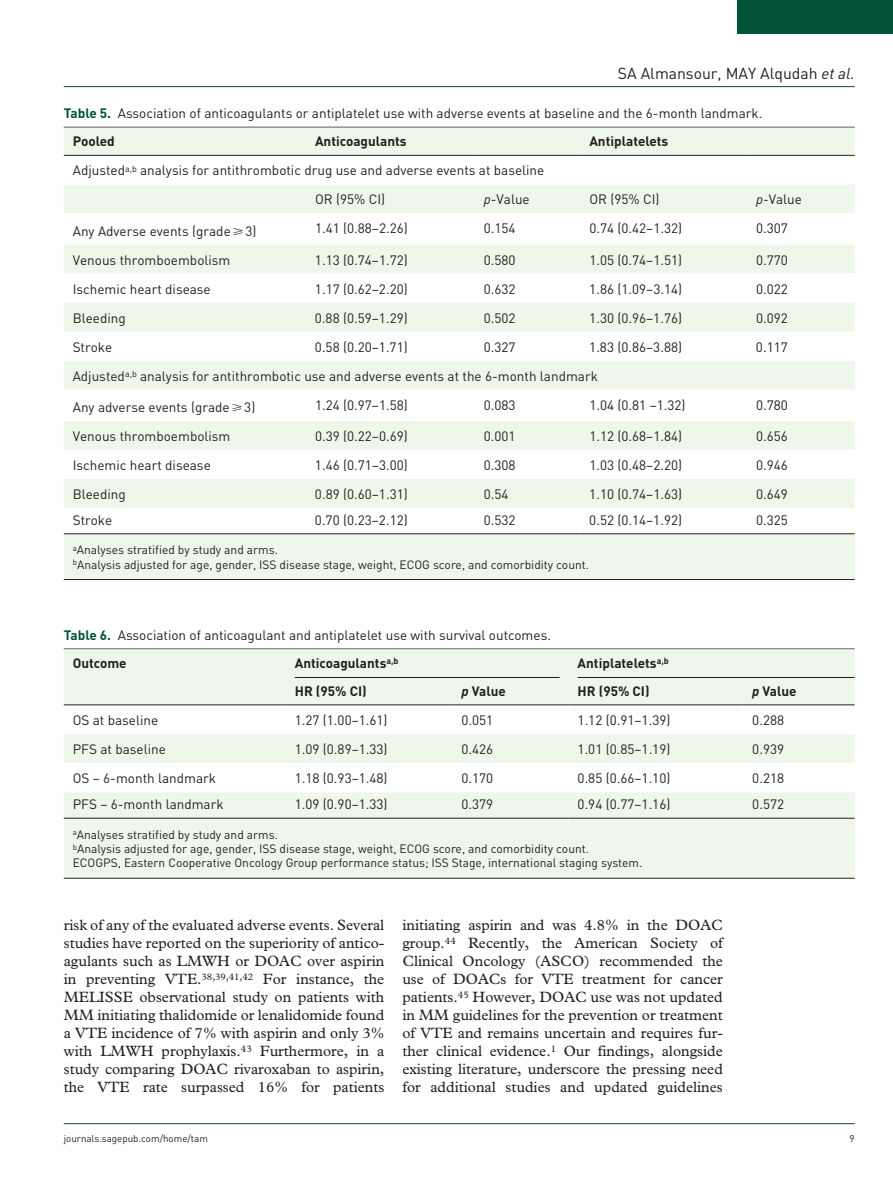
<style>
.page{position:relative;width:893px;height:1191px;background:#fff}
.page>*{position:absolute;margin:0;border:0;box-sizing:border-box;transform-origin:0 0}
.t1{font:15.75px "DIN";color:#231f20}
.t2{font:15px/18px "Plantin Std";color:#231f20;text-align:justify}
.t3{font:13.5px/28.5px "DIN";color:#231f20}
.t4{font:700 13.5px "DIN";color:#231f20}
.t5{font:12px/14.2px "DIN";color:#231f20}
.t6{font:9.75px "DIN";color:#231f20}
.s1{font-style:italic}
.s2{font-weight:700;color:#015436}
.s3{font-weight:700}
</style>
<div class="page">
<hr style="left:64px;top:86px;width:791px;height:1px;background:#015436">
<hr style="left:64px;top:1123px;width:791px;height:1px;background:#015436">
<div style="left:738px;top:0;width:155px;height:34px;background:#015436"></div>
<div style="left:64px;top:819px;width:791px;height:59px;background:#eff7ea"></div>
<div style="left:64px;top:534px;width:791px;height:45px;background:#eff7ea"></div>
<hr style="left:64px;top:127px;width:791px;height:1px;background:#231f20">
<hr style="left:64px;top:579px;width:791px;height:1px;background:#231f20">
<div style="left:64px;top:128px;width:791px;height:27px;background:#eff7ea"></div>
<svg style="left:64px;top:185px;width:791px;height:323px;fill:#eff7ea"></svg>
<hr style="left:64px;top:155px;width:242px;height:1px;background:#231f20">
<hr style="left:306px;top:155px;width:169px;height:1px;background:#231f20">
<hr style="left:475px;top:155px;width:105px;height:1px;background:#231f20">
<hr style="left:580px;top:155px;width:167px;height:1px;background:#231f20">
<hr style="left:747px;top:155px;width:108px;height:1px;background:#231f20">
<hr style="left:64px;top:533px;width:242px;height:1px;background:#231f20">
<hr style="left:306px;top:533px;width:169px;height:1px;background:#231f20">
<hr style="left:475px;top:533px;width:105px;height:1px;background:#231f20">
<hr style="left:580px;top:533px;width:167px;height:1px;background:#231f20">
<hr style="left:747px;top:533px;width:108px;height:1px;background:#231f20">
<hr style="left:64px;top:648px;width:791px;height:1px;background:#231f20">
<hr style="left:64px;top:878px;width:791px;height:1px;background:#231f20">
<div style="left:64px;top:649px;width:791px;height:169px;background:#eff7ea"></div>
<svg style="left:64px;top:705px;width:791px;height:87px"></svg>
<hr style="left:64px;top:704px;width:222px;height:1px;background:#231f20">
<hr style="left:286px;top:704px;width:166px;height:1px;background:#231f20">
<hr style="left:452px;top:704px;width:117px;height:1px;background:#231f20">
<hr style="left:569px;top:704px;width:174px;height:1px;background:#231f20">
<hr style="left:743px;top:704px;width:112px;height:1px;background:#231f20">
<hr style="left:64px;top:818px;width:222px;height:1px;background:#231f20">
<hr style="left:286px;top:818px;width:166px;height:1px;background:#231f20">
<hr style="left:452px;top:818px;width:117px;height:1px;background:#231f20">
<hr style="left:569px;top:818px;width:174px;height:1px;background:#231f20">
<hr style="left:743px;top:818px;width:112px;height:1px;background:#231f20">
<hr style="left:295px;top:677px;width:265px;height:1px;background:#231f20">
<hr style="left:578px;top:677px;width:277px;height:1px;background:#231f20">
<p class="t1" style="left:618px;top:63px;width:238px">SA Almansour, MAY Alqudah <span class="s1">et al.</span></p>
<p class="t3" style="left:73px;top:98px;width:691px;text-indent:-9px"><span class="s2">Table 5.</span> Association of anticoagulants or antiplatelet use with adverse events at baseline and the 6-month landmark.<br><span class="s3">Pooled</span></p>
<p class="t4" style="left:315px;top:133px;width:93px">Anticoagulants</p>
<p class="t4" style="left:589px;top:133px;width:81px">Antiplatelets</p>
<p class="t3" style="left:315px;top:156px;width:231px;line-height:29px;text-indent:-242px">Adjusted<sup>a,b</sup> analysis for antithrombotic drug use and adverse events at baseline<br>OR (95% CI)</p>
<p class="t3" style="left:484px;top:185px;width:47px"><span class="s1">p</span>-Value</p>
<p class="t3" style="left:589px;top:185px;width:72px">OR (95% CI)</p>
<p class="t3" style="left:756px;top:185px;width:47px"><span class="s1">p</span>-Value</p>
<p class="t3" style="left:73px;top:216px;width:185px">Any Adverse events (grade⩾3)</p>
<p class="t3" style="left:315px;top:214px;width:94px">1.41 (0.88–2.26)</p>
<p class="t3" style="left:484px;top:214px;width:33px">0.154</p>
<p class="t3" style="left:589px;top:214px;width:94px">0.74 (0.42–1.32)</p>
<p class="t3" style="left:756px;top:214px;width:33px">0.307</p>
<p class="t3" style="left:73px;top:245px;width:159px">Venous thromboembolism</p>
<p class="t3" style="left:315px;top:245px;width:94px">1.13 (0.74–1.72)</p>
<p class="t3" style="left:484px;top:245px;width:33px">0.580</p>
<p class="t3" style="left:589px;top:245px;width:94px">1.05 (0.74–1.51)</p>
<p class="t3" style="left:756px;top:245px;width:33px">0.770</p>
<p class="t3" style="left:73px;top:274px;width:140px">Ischemic heart disease</p>
<p class="t3" style="left:315px;top:274px;width:94px">1.17 (0.62–2.20)</p>
<p class="t3" style="left:484px;top:274px;width:33px">0.632</p>
<p class="t3" style="left:589px;top:274px;width:94px">1.86 (1.09–3.14)</p>
<p class="t3" style="left:756px;top:274px;width:33px">0.022</p>
<p class="t3" style="left:73px;top:303px;width:55px">Bleeding</p>
<p class="t3" style="left:315px;top:303px;width:94px">0.88 (0.59–1.29)</p>
<p class="t3" style="left:484px;top:303px;width:33px">0.502</p>
<p class="t3" style="left:589px;top:303px;width:94px">1.30 (0.96–1.76)</p>
<p class="t3" style="left:756px;top:303px;width:33px">0.092</p>
<p class="t3" style="left:73px;top:332px;width:41px">Stroke</p>
<p class="t3" style="left:315px;top:332px;width:94px">0.58 (0.20–1.71)</p>
<p class="t3" style="left:484px;top:332px;width:33px">0.327</p>
<p class="t3" style="left:589px;top:332px;width:94px">1.83 (0.86–3.88)</p>
<p class="t3" style="left:756px;top:332px;width:33px">0.117</p>
<p class="t3" style="left:73px;top:361px;width:527px">Adjusted<sup>a,b</sup> analysis for antithrombotic use and adverse events at the 6-month landmark</p>
<p class="t3" style="left:73px;top:392px;width:184px">Any adverse events (grade⩾3)</p>
<p class="t3" style="left:315px;top:390px;width:94px">1.24 (0.97–1.58)</p>
<p class="t3" style="left:484px;top:390px;width:33px">0.083</p>
<p class="t3" style="left:589px;top:390px;width:98px">1.04 (0.81 –1.32)</p>
<p class="t3" style="left:756px;top:390px;width:33px">0.780</p>
<p class="t3" style="left:73px;top:421px;width:159px">Venous thromboembolism</p>
<p class="t3" style="left:315px;top:421px;width:94px">0.39 (0.22–0.69)</p>
<p class="t3" style="left:484px;top:421px;width:33px">0.001</p>
<p class="t3" style="left:589px;top:421px;width:94px">1.12 (0.68–1.84)</p>
<p class="t3" style="left:756px;top:421px;width:33px">0.656</p>
<p class="t3" style="left:73px;top:450px;width:140px">Ischemic heart disease</p>
<p class="t3" style="left:315px;top:450px;width:94px">1.46 (0.71–3.00)</p>
<p class="t3" style="left:484px;top:450px;width:33px">0.308</p>
<p class="t3" style="left:589px;top:450px;width:94px">1.03 (0.48–2.20)</p>
<p class="t3" style="left:756px;top:450px;width:33px">0.946</p>
<p class="t3" style="left:73px;top:479px;width:55px">Bleeding</p>
<p class="t3" style="left:315px;top:479px;width:94px">0.89 (0.60–1.31)</p>
<p class="t3" style="left:484px;top:479px;width:26px">0.54</p>
<p class="t3" style="left:589px;top:479px;width:94px">1.10 (0.74–1.63)</p>
<p class="t3" style="left:756px;top:479px;width:33px">0.649</p>
<p class="t3" style="left:73px;top:505px;width:41px">Stroke</p>
<p class="t3" style="left:315px;top:505px;width:94px">0.70 (0.23–2.12)</p>
<p class="t3" style="left:484px;top:505px;width:33px">0.532</p>
<p class="t3" style="left:589px;top:505px;width:94px">0.52 (0.14–1.92)</p>
<p class="t3" style="left:756px;top:505px;width:33px">0.325</p>
<p class="t5" style="left:73px;top:543px;width:518px"><sup>a</sup>Analyses stratified by study and arms.<br><sup>b</sup>Analysis adjusted for age, gender, ISS disease stage, weight, ECOG score, and comorbidity count.</p>
<p class="t3" style="left:73px;top:620px;width:480px;text-indent:-9px"><span class="s2">Table 6.</span> Association of anticoagulant and antiplatelet use with survival outcomes.<br><span class="s3">Outcome</span></p>
<p class="t4" style="left:295px;top:654px;width:105px">Anticoagulants<sup>a,b</sup></p>
<p class="t4" style="left:578px;top:654px;width:93px">Antiplatelets<sup>a,b</sup></p>
<p class="t4" style="left:295px;top:682px;width:74px">HR (95% CI)</p>
<p class="t4" style="left:461px;top:682px;width:46px"><span class="s1">p</span> Value</p>
<p class="t4" style="left:578px;top:682px;width:74px">HR (95% CI)</p>
<p class="t4" style="left:752px;top:682px;width:46px"><span class="s1">p</span> Value</p>
<p class="t3" style="left:73px;top:706px;width:87px">OS at baseline</p>
<p class="t3" style="left:295px;top:706px;width:94px">1.27 (1.00–1.61)</p>
<p class="t3" style="left:461px;top:706px;width:33px">0.051</p>
<p class="t3" style="left:578px;top:706px;width:94px">1.12 (0.91–1.39)</p>
<p class="t3" style="left:752px;top:706px;width:33px">0.288</p>
<p class="t3" style="left:73px;top:735px;width:95px">PFS at baseline</p>
<p class="t3" style="left:295px;top:735px;width:94px">1.09 (0.89–1.33)</p>
<p class="t3" style="left:461px;top:735px;width:33px">0.426</p>
<p class="t3" style="left:578px;top:735px;width:94px">1.01 (0.85–1.19)</p>
<p class="t3" style="left:752px;top:735px;width:33px">0.939</p>
<p class="t3" style="left:73px;top:764px;width:145px">OS – 6-month landmark</p>
<p class="t3" style="left:295px;top:764px;width:94px">1.18 (0.93–1.48)</p>
<p class="t3" style="left:461px;top:764px;width:33px">0.170</p>
<p class="t3" style="left:578px;top:764px;width:94px">0.85 (0.66–1.10)</p>
<p class="t3" style="left:752px;top:764px;width:33px">0.218</p>
<p class="t3" style="left:73px;top:790px;width:152px">PFS – 6-month landmark</p>
<p class="t3" style="left:295px;top:790px;width:94px">1.09 (0.90–1.33)</p>
<p class="t3" style="left:461px;top:790px;width:33px">0.379</p>
<p class="t3" style="left:578px;top:790px;width:94px">0.94 (0.77–1.16)</p>
<p class="t3" style="left:752px;top:790px;width:33px">0.572</p>
<p class="t5" style="left:73px;top:827px;width:571px"><sup>a</sup>Analyses stratified by study and arms.<br><sup>b</sup>Analysis adjusted for age, gender, ISS disease stage, weight, ECOG score, and comorbidity count.<br>ECOGPS, Eastern Cooperative Oncology Group performance status; ISS Stage, international staging system.</p>
<p class="t2" style="left:64px;top:916px;width:322px">risk of any of the evaluated adverse events. Several studies have reported on the superiority of antico&shy;agulants such as LMWH or DOAC over aspirin in preventing VTE.<sup>38,39,41,42</sup> For instance, the MELISSE observational study on patients with MM initiating thalidomide or lenalidomide found a VTE incidence of 7% with aspirin and only 3% with LMWH prophylaxis.<sup>43</sup> Furthermore, in a study comparing DOAC rivaroxaban to aspirin, the VTE rate surpassed 16% for patients</p>
<p class="t2" style="left:402px;top:916px;width:322px">initiating aspirin and was 4.8% in the DOAC group.<sup>44</sup> Recently, the American Society of Clinical Oncology (ASCO) recommended the use of DOACs for VTE treatment for cancer patients.<sup>45</sup> However, DOAC use was not updated in MM guidelines for the prevention or treatment of VTE and remains uncertain and requires fur&shy;ther clinical evidence.<sup>1</sup> Our findings, alongside existing literature, underscore the pressing need for additional studies and updated guidelines</p>
<p class="t6" style="left:64px;top:1132px;width:146px">journals.sagepub.com/home/tam</p>
<p class="t6" style="left:850px;top:1132px;width:7px">9</p>
</div>
